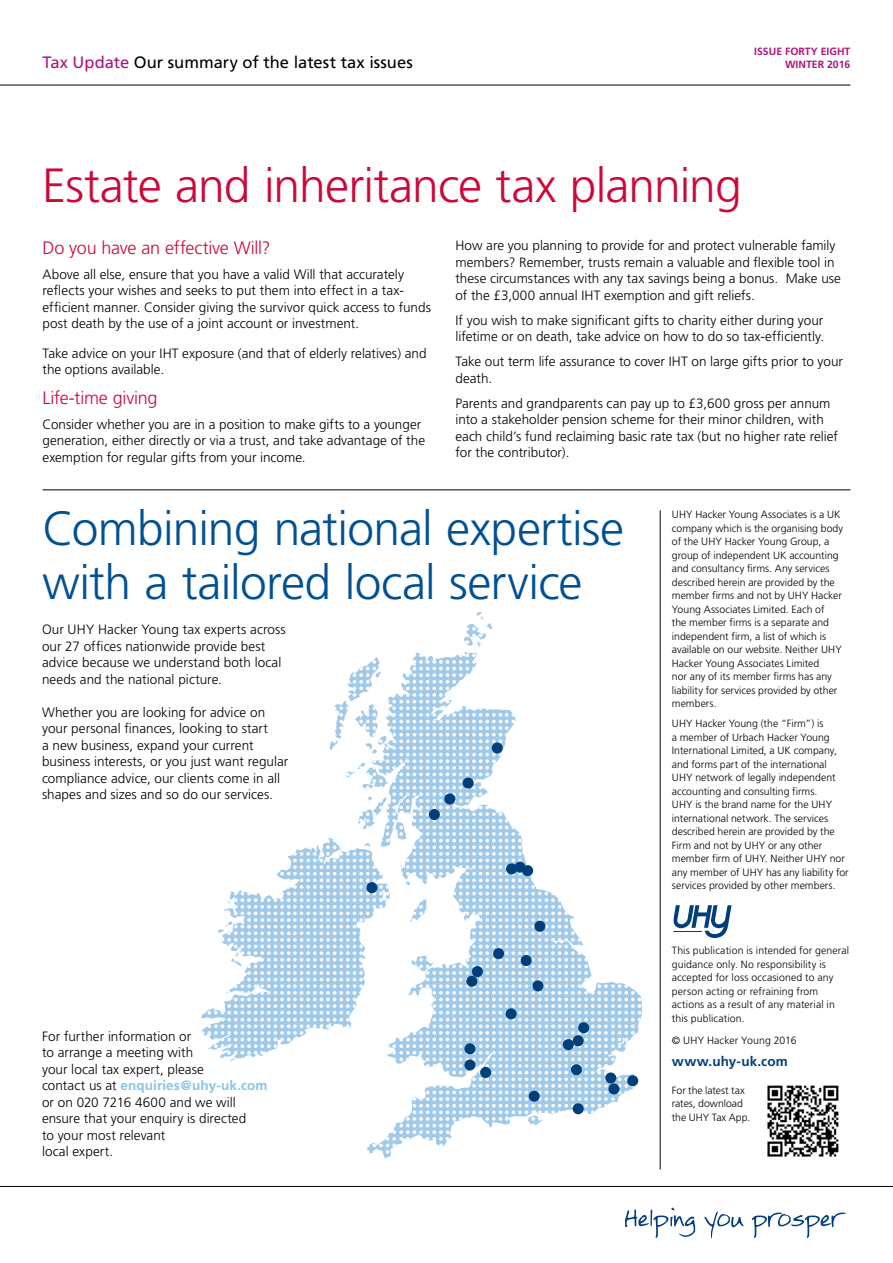
<style>
.page{position:relative;width:893px;height:1263px;background:#fff}
.page>*{position:absolute;margin:0;border:0;box-sizing:border-box;transform-origin:0 0}
.t1{font:300 48px/54px "Frutiger";letter-spacing:-.015em;color:#005092}
.t2{font:300 48px "Frutiger";letter-spacing:-.02em;color:#cc0839}
.t3{font:300 18px "Frutiger";letter-spacing:-.015em;color:#cc0839}
.t4{font:16.5px "Frutiger";color:#000}
.t5{font:300 13.5px/16.5px "Frutiger";color:#000}
.t6{font:700 13.5px "Frutiger";letter-spacing:.01em;color:#003f79}
.t7{font:300 10.5px/13.5px "Frutiger";letter-spacing:.005em;color:#000}
.t8{font:700 10.5px "Frutiger";color:#ad147d}
.s1{color:#ad147d}
.s2{font-weight:700;color:#88c4eb}
</style>
<div class="page">
<hr style="left:0;top:85px;width:850px;height:1px;background:#000">
<hr style="left:0;top:1186px;width:893px;height:1px;background:#000">
<svg style="left:673px;top:905px;width:59px;height:33px"></svg>
<img style="left:767px;top:1085px;width:72px;height:72px">
<hr style="left:660px;top:510px;width:1px;height:659px;background:#000">
<hr style="left:43px;top:490px;width:807px;height:1px;background:#000">
<svg style="left:625px;top:1208px;width:70px;height:30px"></svg>
<svg style="left:704px;top:1211px;width:39px;height:27px"></svg>
<svg style="left:752px;top:1212px;width:94px;height:26px"></svg>
<svg style="left:201px;top:612px;width:441px;height:546px"></svg>
<svg style="left:381px;top:614px;width:114px;height:147px"></svg>
<div style="left:492px;top:742px;width:11px;height:11px;background:#003f79;border-radius:50%"></div>
<div style="left:464px;top:1043px;width:11px;height:11px;background:#003f79;border-radius:50%"></div>
<div style="left:608px;top:1083px;width:11px;height:11px;background:#003f79;border-radius:50%"></div>
<div style="left:366px;top:882px;width:11px;height:11px;background:#003f79;border-radius:50%"></div>
<div style="left:506px;top:1008px;width:11px;height:11px;background:#003f79;border-radius:50%"></div>
<div style="left:573px;top:1103px;width:11px;height:11px;background:#003f79;border-radius:50%"></div>
<div style="left:480px;top:1067px;width:11px;height:11px;background:#003f79;border-radius:50%"></div>
<div style="left:627px;top:1075px;width:11px;height:11px;background:#003f79;border-radius:50%"></div>
<div style="left:578px;top:1022px;width:11px;height:11px;background:#003f79;border-radius:50%"></div>
<div style="left:472px;top:966px;width:11px;height:11px;background:#003f79;border-radius:50%"></div>
<div style="left:429px;top:809px;width:11px;height:11px;background:#003f79;border-radius:50%"></div>
<div style="left:522px;top:865px;width:11px;height:11px;background:#003f79;border-radius:50%"></div>
<div style="left:563px;top:1039px;width:11px;height:11px;background:#003f79;border-radius:50%"></div>
<div style="left:571px;top:1064px;width:11px;height:11px;background:#003f79;border-radius:50%"></div>
<div style="left:493px;top:948px;width:11px;height:11px;background:#003f79;border-radius:50%"></div>
<div style="left:514px;top:862px;width:11px;height:11px;background:#003f79;border-radius:50%"></div>
<div style="left:464px;top:1059px;width:11px;height:11px;background:#003f79;border-radius:50%"></div>
<div style="left:532px;top:980px;width:11px;height:11px;background:#003f79;border-radius:50%"></div>
<div style="left:463px;top:777px;width:11px;height:11px;background:#003f79;border-radius:50%"></div>
<div style="left:573px;top:1035px;width:11px;height:11px;background:#003f79;border-radius:50%"></div>
<div style="left:521px;top:955px;width:11px;height:11px;background:#003f79;border-radius:50%"></div>
<div style="left:605px;top:1072px;width:11px;height:11px;background:#003f79;border-radius:50%"></div>
<div style="left:444px;top:793px;width:11px;height:11px;background:#003f79;border-radius:50%"></div>
<div style="left:506px;top:863px;width:11px;height:11px;background:#003f79;border-radius:50%"></div>
<div style="left:529px;top:1091px;width:11px;height:11px;background:#003f79;border-radius:50%"></div>
<div style="left:466px;top:976px;width:11px;height:11px;background:#003f79;border-radius:50%"></div>
<div style="left:534px;top:921px;width:11px;height:11px;background:#003f79;border-radius:50%"></div>
<p class="t8" style="left:754px;top:45px;width:98px">ISSUE FORTY EIGHT</p>
<p class="t4" style="left:43px;top:53px;width:372px"><span class="s1">Tax Update</span> Our summary of the latest tax issues</p>
<p class="t8" style="left:785px;top:58px;width:67px">WINTER 2016</p>
<h1 class="t2" style="left:42px;top:158px;width:701px">Estate and inheritance tax planning</h1>
<h2 class="t3" style="left:43px;top:237px;width:230px">Do you have an effective Will?</h2>
<p class="t5" style="left:43px;top:266px;width:390px">Above all else, ensure that you have a valid Will that accurately reflects your wishes and seeks to put them into effect in a tax&shy;efficient manner. Consider giving the survivor quick access to funds post death by the use of a joint account or investment.</p>
<p class="t5" style="left:43px;top:345px;width:385px">Take advice on your IHT exposure (and that of elderly relatives) and the options available.</p>
<h2 class="t3" style="left:43px;top:387px;width:117px">Life-time giving</h2>
<p class="t5" style="left:43px;top:416px;width:384px">Consider whether you are in a position to make gifts to a younger generation, either directly or via a trust, and take advantage of the exemption for regular gifts from your income.</p>
<p class="t5" style="left:455px;top:238px;width:387px">How are you planning to provide for and protect vulnerable family members? Remember, trusts remain a valuable and flexible tool in these circumstances with any tax savings being a bonus. Make use of the £3,000 annual IHT exemption and gift reliefs.</p>
<p class="t5" style="left:455px;top:312px;width:370px">If you wish to make significant gifts to charity either during your lifetime or on death, take advice on how to do so tax-efficiently.</p>
<p class="t5" style="left:455px;top:354px;width:389px">Take out term life assurance to cover IHT on large gifts prior to your death.</p>
<p class="t5" style="left:455px;top:395px;width:384px">Parents and grandparents can pay up to £3,600 gross per annum into a stakeholder pension scheme for their minor children, with each child’s fund reclaiming basic rate tax (but no higher rate relief for the contributor).</p>
<h1 class="t1" style="left:43px;top:502px;width:583px">Combining national expertise with a tailored local service</h1>
<p class="t5" style="left:42px;top:622px;width:245px">Our UHY Hacker Young tax experts across our 27 offices nationwide provide best advice because we understand both local needs and the national picture.</p>
<p class="t5" style="left:42px;top:704px;width:248px">Whether you are looking for advice on your personal finances, looking to start<br>a new business, expand your current business interests, or you just want regular compliance advice, our clients come in all shapes and sizes and so do our services.</p>
<p class="t5" style="left:42px;top:1028px;width:227px">For further information or<br>to arrange a meeting with<br>your local tax expert, please<br>contact us at <span class="s2">enquiries@uhy-uk.com </span>or on 020 7216 4600 and we will ensure that your enquiry is directed<br>to your most relevant<br>local expert.</p>
<p class="t7" style="left:672px;top:508px;width:173px">UHY Hacker Young Associates is a UK company which is the organising body of the UHY Hacker Young Group, a group of independent UK accounting and consultancy firms. Any services described herein are provided by the member firms and not by UHY Hacker Young Associates Limited. Each of<br>the member firms is a separate and independent firm, a list of which is available on our website. Neither UHY Hacker Young Associates Limited<br>nor any of its member firms has any liability for services provided by other members.</p>
<p class="t7" style="left:672px;top:717px;width:178px">UHY Hacker Young (the “Firm”) is<br>a member of Urbach Hacker Young International Limited, a UK company, and forms part of the international UHY network of legally independent accounting and consulting firms.<br>UHY is the brand name for the UHY international network. The services described herein are provided by the Firm and not by UHY or any other member firm of UHY. Neither UHY nor any member of UHY has any liability for services provided by other members.</p>
<p class="t7" style="left:672px;top:944px;width:179px">This publication is intended for general guidance only. No responsibility is accepted for loss occasioned to any person acting or refraining from actions as a result of any material in this publication.</p>
<p class="t7" style="left:672px;top:1034px;width:126px">© UHY Hacker Young 2016</p>
<p class="t6" style="left:672px;top:1053px;width:117px">www.uhy-uk.com</p>
<p class="t7" style="left:672px;top:1083px;width:80px">For the latest tax rates, download the UHY Tax App.</p>
</div>
